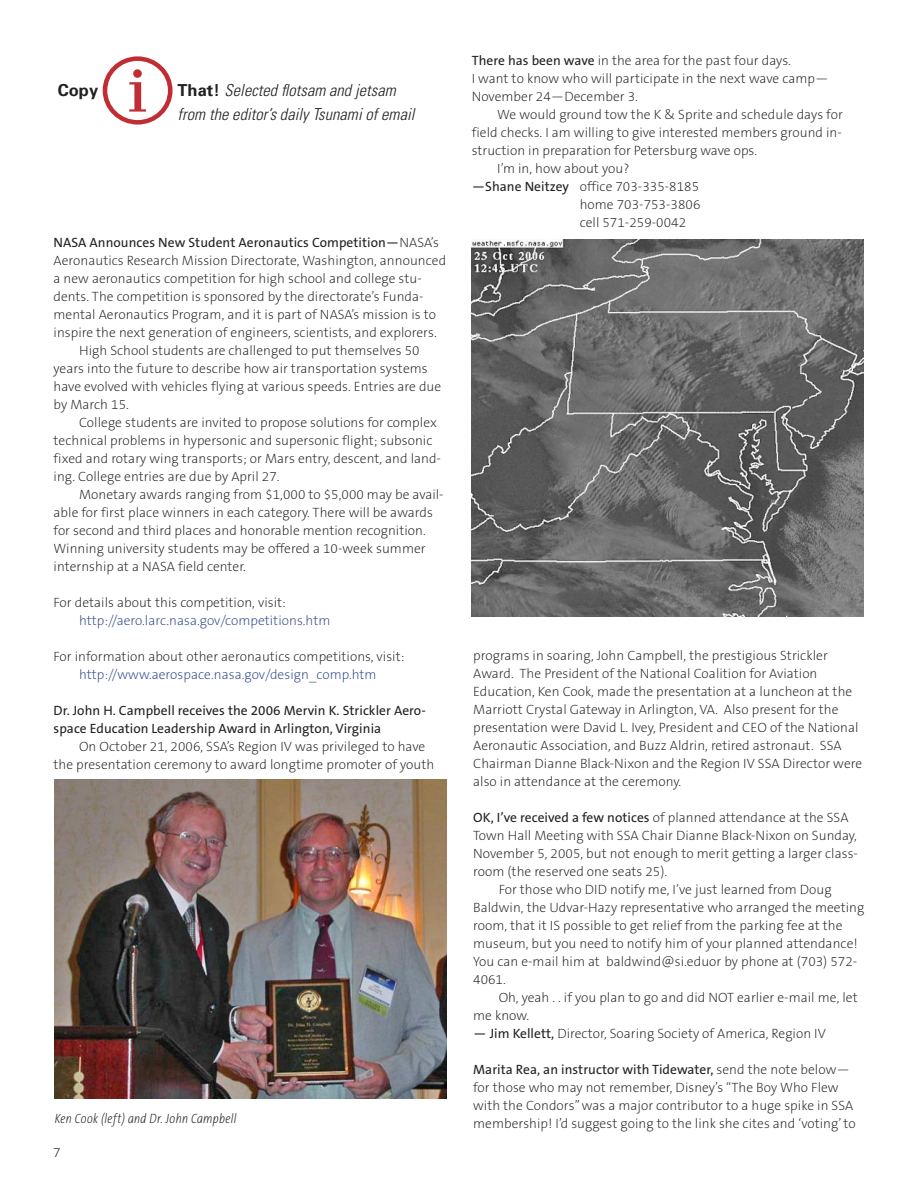
<style>
.page{position:relative;width:918px;height:1188px;background:#fff}
.page>*{position:absolute;margin:0;border:0;box-sizing:border-box;transform-origin:0 0}
.Skyline_text{font:italic 300 condensed 16.5px/24px "Univers";letter-spacing:.005em;color:#212120}
.Skyline_text-2{font:700 16.5px "Univers";color:#212120}
.Skyline_text-3{font:200 13.5px/18px "The Sans CE B2";letter-spacing:.005em;color:#212120}
.Skyline_text-4{font:13.5px/18px "The Sans CE B5 Plain";letter-spacing:.005em;color:#212120}
.Skyline_text-5{font:200 13.5px "The Sans CE B2";letter-spacing:.005em;color:#2e458a}
.Skyline_captions{font:italic 200 13.5px "The Sans Cd LF2 i";letter-spacing:.025em;color:#212120}
.s1{font-weight:700;font-style:normal;font-stretch:normal}
.s2{font-family:"The Sans CE B5 Plain";font-weight:400}
</style>
<div class="page">
<img style="left:472px;top:239px;width:391px;height:377px">
<svg style="left:103px;top:56px;width:70px;height:69px"></svg>
<img style="left:55px;top:780px;width:391px;height:319px">
<p class="Skyline_text-2" style="left:58px;top:79px;width:42px">Copy</p>
<p class="Skyline_text" style="left:177px;top:78px;width:239px"><span class="s1">That!</span> Selected flotsam and jetsam from the editor’s daily Tsunami of email</p>
<p class="Skyline_text-3" style="left:54px;top:234px;width:394px"><span class="s2">NASA Announces New Student Aeronautics Competition—</span>NASA’s Aeronautics Research Mission Directorate, Washington, announced a new aeronautics competition for high school and college stu&shy;dents. The competition is sponsored by the directorate’s Funda&shy;mental Aeronautics Program, and it is part of NASA’s mission is to inspire the next generation of engineers, scientists, and explorers.</p>
<p class="Skyline_text-3" style="left:54px;top:342px;width:389px;text-indent:26px">High School students are challenged to put themselves 50 years into the future to describe how air transportation systems have evolved with vehicles flying at various speeds. Entries are due by March 15.</p>
<p class="Skyline_text-3" style="left:54px;top:414px;width:389px;text-indent:26px">College students are invited to propose solutions for complex technical problems in hypersonic and supersonic flight; subsonic fixed and rotary wing transports; or Mars entry, descent, and land&shy;ing. College entries are due by April 27.</p>
<p class="Skyline_text-3" style="left:54px;top:486px;width:392px;text-indent:26px">Monetary awards ranging from $1,000 to $5,000 may be avail&shy;able for first place winners in each category. There will be awards for second and third places and honorable mention recognition.<br>Winning university students may be offered a 10-week summer internship at a NASA field center.</p>
<p class="Skyline_text-3" style="left:54px;top:594px;width:234px">For details about this competition, visit:</p>
<p class="Skyline_text-5" style="left:79px;top:613px;width:253px">http://aero.larc.nasa.gov/competitions.htm</p>
<p class="Skyline_text-3" style="left:54px;top:648px;width:352px">For information about other aeronautics competitions, visit:</p>
<p class="Skyline_text-5" style="left:79px;top:667px;width:299px">http://www.aerospace.nasa.gov/design_comp.htm</p>
<p class="Skyline_text-4" style="left:54px;top:702px;width:374px">Dr. John H. Campbell receives the 2006 Mervin K. Strickler Aero&shy;space Education Leadership Award in Arlington, Virginia</p>
<p class="Skyline_text-3" style="left:54px;top:738px;width:382px;text-indent:26px">On October 21, 2006, SSA’s Region IV was privileged to have the presentation ceremony to award longtime promoter of youth</p>
<p class="Skyline_captions" style="left:55px;top:1112px;width:183px">Ken Cook (left) and Dr. John Campbell</p>
<p class="Skyline_text-3" style="left:53px;top:1144px;width:9px">7</p>
<p class="Skyline_text-3" style="left:472px;top:52px;width:321px"><span class="s2">There has been wave</span> in the area for the past four days.</p>
<p class="Skyline_text-3" style="left:472px;top:70px;width:359px">I want to know who will participate in the next wave camp—</p>
<p class="Skyline_text-3" style="left:472px;top:88px;width:168px">November 24—December 3.</p>
<p class="Skyline_text-3" style="left:472px;top:106px;width:373px;text-align:justify;text-indent:26px">We would ground tow the K &amp; Sprite and schedule days for field checks. I am willing to give interested members ground in&shy;struction in preparation for Petersburg wave ops.</p>
<p class="Skyline_text-3" style="left:497px;top:160px;width:134px">I’m in, how about you?</p>
<p class="Skyline_text-3" style="left:472px;top:178px;width:229px"><span class="s2">—Shane Neitzey</span> office 703-335-8185</p>
<p class="Skyline_text-3" style="left:580px;top:196px;width:122px">home 703-753-3806</p>
<p class="Skyline_text-3" style="left:580px;top:214px;width:108px">cell 571-259-0042</p>
<p class="Skyline_text-3" style="left:473px;top:647px;width:391px">programs in soaring, John Campbell, the prestigious Strickler Award. The President of the National Coalition for Aviation Education, Ken Cook, made the presentation at a luncheon at the Marriott Crystal Gateway in Arlington, VA. Also present for the presentation were David L. Ivey, President and CEO of the National Aeronautic Association, and Buzz Aldrin, retired astronaut. SSA Chairman Dianne Black-Nixon and the Region IV SSA Director were also in attendance at the ceremony.</p>
<p class="Skyline_text-3" style="left:473px;top:809px;width:386px"><span class="s2">OK, I’ve received a few notices</span> of planned attendance at the SSA Town Hall Meeting with SSA Chair Dianne Black-Nixon on Sunday, November 5, 2005, but not enough to merit getting a larger class&shy;room (the reserved one seats 25).</p>
<p class="Skyline_text-3" style="left:473px;top:881px;width:393px;text-indent:26px">For those who DID notify me, I’ve just learned from Doug Baldwin, the Udvar-Hazy representative who arranged the meeting room, that it IS possible to get relief from the parking fee at the museum, but you need to notify him of your planned attendance!<br>You can e-mail him at baldwind@si.eduor by phone at (703) 572- 4061.</p>
<p class="Skyline_text-3" style="left:473px;top:989px;width:386px;text-indent:26px">Oh, yeah . . if you plan to go and did NOT earlier e-mail me, let me know.</p>
<p class="Skyline_text-3" style="left:473px;top:1025px;width:354px"><span class="s2">— Jim Kellett,</span> Director, Soaring Society of America, Region IV</p>
<p class="Skyline_text-3" style="left:473px;top:1061px;width:384px"><span class="s2">Marita Rea, an instructor with Tidewater,</span> send the note below— for those who may not remember, Disney’s “The Boy Who Flew with the Condors” was a major contributor to a huge spike in SSA membership! I’d suggest going to the link she cites and ‘voting’ to</p>
</div>
